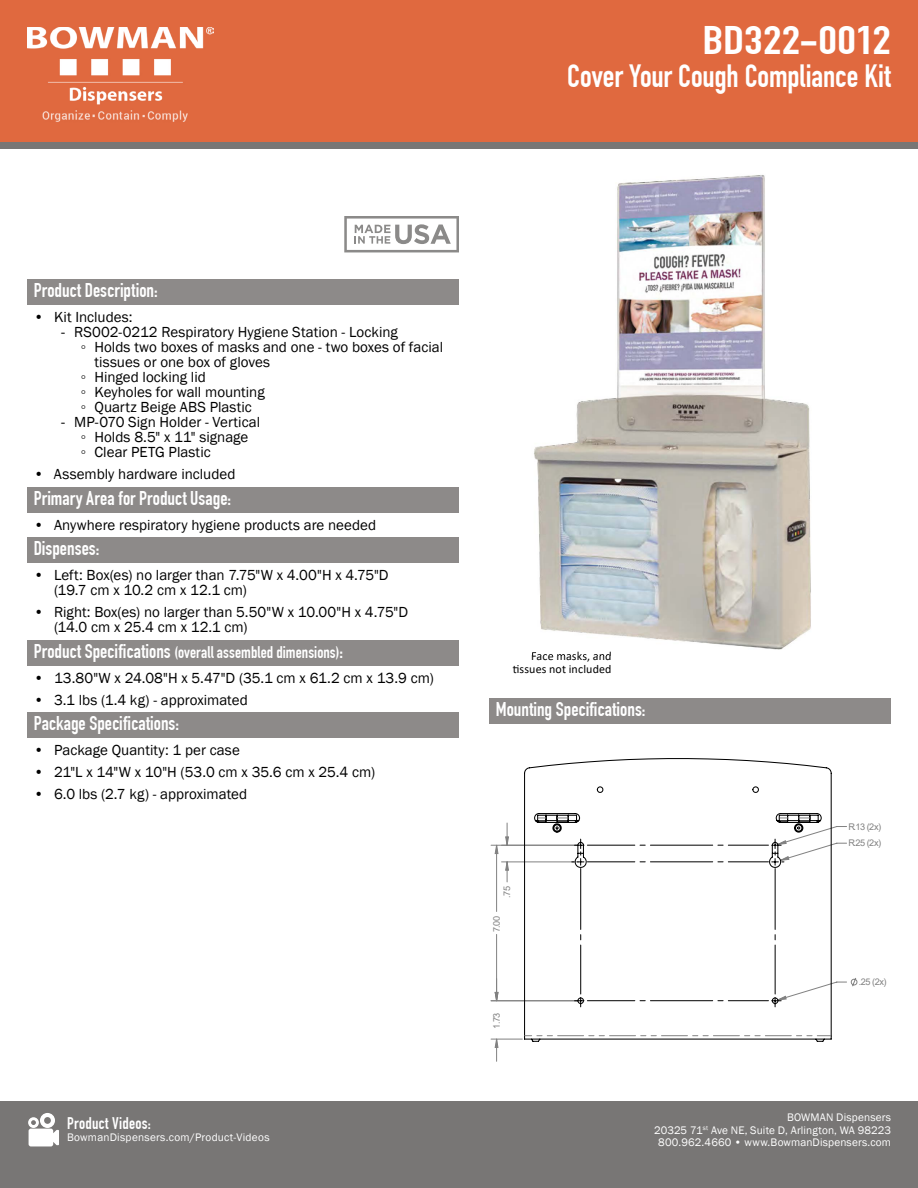
<style>
.page{position:relative;width:918px;height:1188px;background:#fff}
.page>*{position:absolute;margin:0;border:0;box-sizing:border-box;transform-origin:0 0}
.t1{font:700 39px "DIN Condensed";letter-spacing:-.005em;color:#fff;scale:1.28 1}
.t2{font:700 31.5px "DIN Condensed";letter-spacing:-.005em;color:#fff}
.t3{font:700 19.5px "DIN Condensed";color:#fff}
.t4{font:700 16.5px "DIN Condensed";letter-spacing:.005em;color:#fff}
.t5{font:15px/15px "Franklin Gothic";color:#000}
.t6{font:12px/13.5px "Calibri";letter-spacing:.01em;color:#000;text-align:right}
.t7{font:11.25px/12.8px "Franklin Gothic";letter-spacing:.015em;color:#fff;text-align:right}
.t8{font:9.15px/16.6px "Arial";letter-spacing:-.045em;color:#818181}
.s1{font-family:"Calibri"}
.s2{font-size:19.5px}
</style>
<div class="page">
<div style="left:0;top:1101px;width:918px;height:87px;background:#787675"></div>
<div style="left:0;top:0;width:918px;height:148px;background:#787675"></div>
<div style="left:0;top:0;width:918px;height:142px;background:#e0693f"></div>
<img style="left:27px;top:27px;width:186px;height:95px">
<svg style="left:28px;top:1113px;width:31px;height:33px"></svg>
<div style="left:27px;top:279px;width:432px;height:26px;background:#8d8a89"></div>
<div style="left:27px;top:487px;width:432px;height:26px;background:#8d8a89"></div>
<div style="left:27px;top:537px;width:432px;height:26px;background:#8d8a89"></div>
<div style="left:27px;top:640px;width:432px;height:26px;background:#8d8a89"></div>
<div style="left:27px;top:712px;width:432px;height:26px;background:#8d8a89"></div>
<svg style="left:344px;top:216px;width:115px;height:36px"></svg>
<div style="left:489px;top:698px;width:402px;height:26px;background:#8d8a89"></div>
<img style="left:534px;top:175px;width:277px;height:477px">
<img style="left:532px;top:652px;width:79px;height:3px">
<hr style="left:491px;top:845px;width:87px;height:1px;background:#818181">
<hr style="left:502px;top:862px;width:76px;height:1px;background:#818181">
<hr style="left:491px;top:1000px;width:87px;height:1px;background:#818181">
<hr style="left:491px;top:1039px;width:31px;height:1px;background:#818181">
<svg style="left:505px;top:823px;width:4px;height:59px"></svg>
<svg style="left:494px;top:844px;width:5px;height:217px"></svg>
<svg style="left:523px;top:758px;width:309px;height:284px"></svg>
<svg style="left:525px;top:1035px;width:306px;height:1px"></svg>
<h1 class="t1" style="left:702px;top:18px;width:149px">BD322-0012</h1>
<h2 class="t2" style="left:567px;top:57px;width:325px">Cover Your Cough Compliance Kit</h2>
<h3 class="t3" style="left:34px;top:279px;width:125px">Product Description:</h3>
<p class="t5" style="left:34px;top:310px;width:100px">• Kit Includes:</p>
<p class="t5" style="left:61px;top:325px;width:339px"><span class="s1">-</span> RS002-0212 Respiratory Hygiene Station - Locking</p>
<p class="t5" style="left:81px;top:340px;width:364px"><span class="s1">◦</span> Holds two boxes of masks and one - two boxes of facial</p>
<p class="t5" style="left:94px;top:355px;width:177px">tissues or one box of gloves</p>
<p class="t5" style="left:81px;top:370px;width:126px"><span class="s1">◦</span> Hinged locking lid</p>
<p class="t5" style="left:81px;top:385px;width:185px"><span class="s1">◦</span> Keyholes for wall mounting</p>
<p class="t5" style="left:81px;top:400px;width:172px"><span class="s1">◦</span> Quartz Beige ABS Plastic</p>
<p class="t5" style="left:81px;top:415px;width:181px;text-indent:-20px"><span class="s1">-</span> MP-070 Sign Holder - Vertical <span class="s1">◦</span> Holds 8.5" x 11" signage<br><span class="s1">◦</span> Clear PETG Plastic</p>
<p class="t5" style="left:34px;top:467px;width:203px">• Assembly hardware included</p>
<h3 class="t3" style="left:34px;top:487px;width:199px">Primary Area for Product Usage:</h3>
<p class="t5" style="left:34px;top:518px;width:344px">• Anywhere respiratory hygiene products are needed</p>
<h3 class="t3" style="left:34px;top:537px;width:67px">Dispenses:</h3>
<p class="t5" style="left:54px;top:568px;width:336px;text-indent:-20px">• Left: Box(es) no larger than 7.75"W x 4.00"H x 4.75"D (19.7 cm x 10.2 cm x 12.1 cm)</p>
<p class="t5" style="left:54px;top:605px;width:356px;text-indent:-20px">• Right: Box(es) no larger than 5.50"W x 10.00"H x 4.75"D (14.0 cm x 25.4 cm x 12.1 cm)</p>
<p class="t4" style="left:34px;top:642px;width:311px"><span class="s2">Product Specifications</span> (overall assembled dimensions)<span class="s2">:</span></p>
<p class="t5" style="left:34px;top:671px;width:401px">• 13.80"W x 24.08"H x 5.47"D (35.1 cm x 61.2 cm x 13.9 cm)</p>
<p class="t5" style="left:34px;top:692px;width:216px">• 3.1 lbs (1.4 kg) - approximated</p>
<h3 class="t3" style="left:34px;top:712px;width:147px">Package Specifications:</h3>
<p class="t5" style="left:34px;top:743px;width:208px">• Package Quantity: 1 per case</p>
<p class="t5" style="left:34px;top:765px;width:343px">• 21"L x 14"W x 10"H (53.0 cm x 35.6 cm x 25.4 cm)</p>
<p class="t5" style="left:34px;top:787px;width:215px">• 6.0 lbs (2.7 kg) - approximated</p>
<p class="t4" style="left:67px;top:1114px;width:85px">Product Videos:</p>
<p class="t7" style="left:67px;top:1131px;width:204px">BowmanDispensers.com/Product-Videos</p>
<p class="t6" style="left:513px;top:649px;width:100px">Face masks, and tissues not included</p>
<h3 class="t3" style="left:496px;top:698px;width:151px">Mounting Specifications:</h3>
<p class="t8" style="left:499px;top:898px;width:13px;rotate:-90deg">.75</p>
<p class="t8" style="left:488px;top:932px;width:18px;rotate:-90deg">7.00</p>
<p class="t8" style="left:488px;top:1029px;width:18px;rotate:-90deg">1.73</p>
<p class="t8" style="left:849px;top:818px;width:34px">R.13 (2x)<br>R.25 (2x)</p>
<p class="t8" style="left:859px;top:974px;width:29px">.25 (2x)</p>
<p class="t7" style="left:654px;top:1111px;width:238px">BOWMAN Dispensers<br>20325 71<sup>st</sup> Ave NE, Suite D, Arlington, WA 98223<br>800.962.4660 • www.BowmanDispensers.com</p>
</div>
